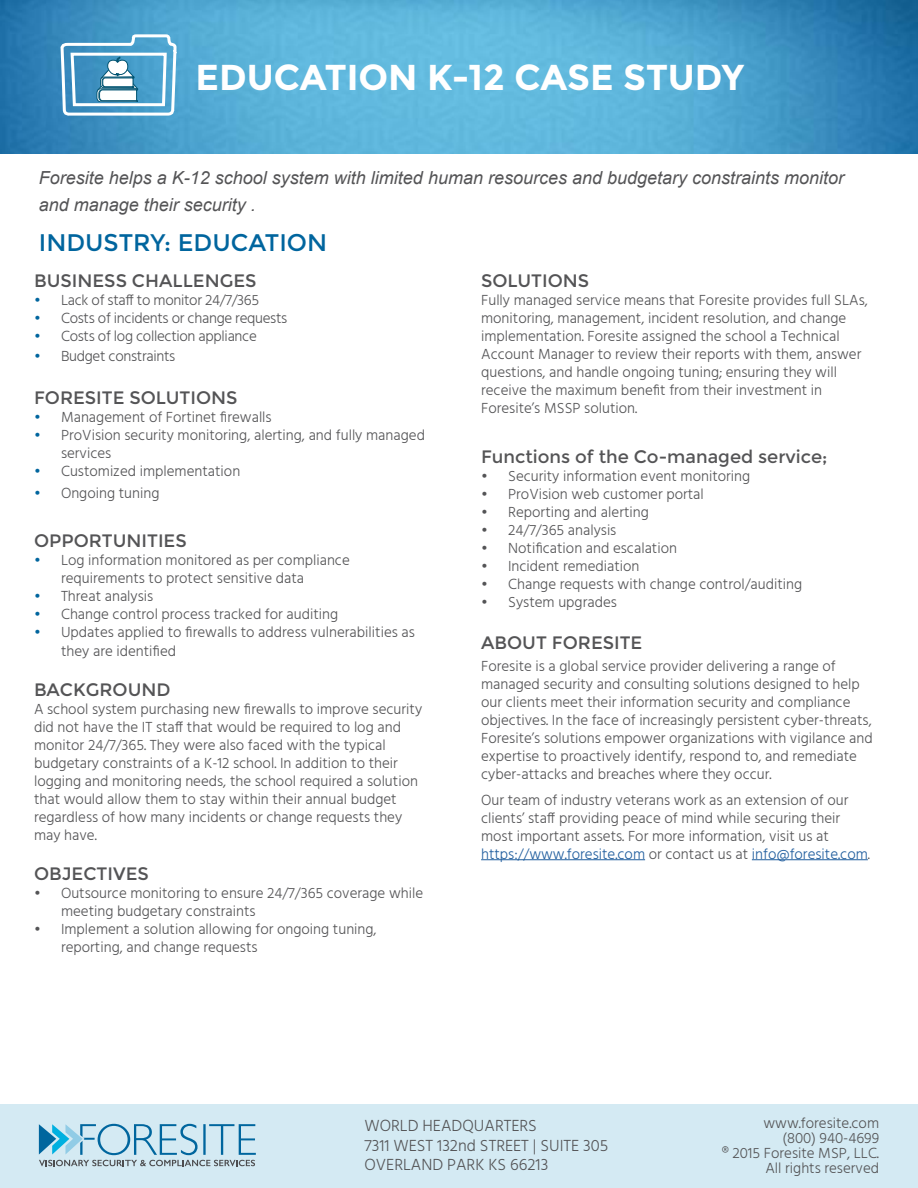
<style>
.page{position:relative;width:918px;height:1188px;background:#fff}
.page>*{position:absolute;margin:0;border:0;box-sizing:border-box;transform-origin:0 0}
.t1{font:700 36px "Montserrat";color:#fff}
.t2{font:24px "Montserrat";color:#00659e}
.t3{font:18px "Montserrat";color:#545456}
.t4{font:italic 18px/27px "Arial";color:#545456}
.t5{font:300 16.5px/19.8px "Hind";color:#545456}
.t6{font:300 15px/18px "Hind";color:#545456}
.t7{font:300 15px "Hind";letter-spacing:-.02em;color:#545456}
.s1{color:#00659e}
.s2{color:#215e9e}
</style>
<div class="page">
<div style="left:0;top:1104px;width:918px;height:84px;background:#d4eaf3"></div>
<svg style="left:39px;top:1124px;width:217px;height:42px"></svg>
<hr style="left:481px;top:859px;width:164px;height:1px;background:#215e9e">
<hr style="left:752px;top:859px;width:116px;height:1px;background:#215e9e">
<img style="left:0;top:0;width:918px;height:153px">
<svg style="left:59px;top:33px;width:119px;height:84px"></svg>
<h1 class="t1" style="left:195px;top:56px;width:550px">EDUCATION K-12 CASE STUDY</h1>
<p class="t4" style="left:39px;top:165px;width:807px">Foresite helps a K-12 school system with limited human resources and budgetary constraints monitor and manage their security .</p>
<h2 class="t2" style="left:39px;top:229px;width:290px">INDUSTRY: EDUCATION</h2>
<p class="t3" style="left:34px;top:270px;width:224px">BUSINESS CHALLENGES</p>
<p class="t7" style="left:34px;top:290px;width:227px"><span class="s1">•</span> Lack of staff to monitor 24/7/365</p>
<p class="t7" style="left:34px;top:308px;width:255px"><span class="s1">•</span> Costs of incidents or change requests</p>
<p class="t7" style="left:34px;top:326px;width:224px"><span class="s1">•</span> Costs of log collection appliance</p>
<p class="t7" style="left:34px;top:346px;width:143px"><span class="s1">•</span> Budget constraints</p>
<p class="t3" style="left:34px;top:388px;width:205px">FORESITE SOLUTIONS</p>
<p class="t6" style="left:34px;top:409px;width:239px"><span class="s1">•</span> Management of Fortinet firewalls</p>
<p class="t6" style="left:61px;top:427px;width:365px;text-indent:-27px"><span class="s1">•</span> ProVision security monitoring, alerting, and fully managed services</p>
<p class="t6" style="left:34px;top:463px;width:208px"><span class="s1">•</span> Customized implementation</p>
<p class="t6" style="left:34px;top:485px;width:127px"><span class="s1">•</span> Ongoing tuning</p>
<p class="t3" style="left:34px;top:530px;width:154px">OPPORTUNITIES</p>
<p class="t6" style="left:61px;top:552px;width:290px;text-indent:-27px"><span class="s1">•</span> Log information monitored as per compliance requirements to protect sensitive data</p>
<p class="t6" style="left:34px;top:588px;width:121px"><span class="s1">•</span> Threat analysis</p>
<p class="t6" style="left:34px;top:606px;width:306px"><span class="s1">•</span> Change control process tracked for auditing</p>
<p class="t6" style="left:61px;top:623px;width:355px;line-height:19.8px;text-indent:-27px"><span class="s1">•</span> Updates applied to firewalls to address vulnerabilities as they are identified</p>
<p class="t3" style="left:34px;top:679px;width:138px">BACKGROUND</p>
<p class="t6" style="left:34px;top:701px;width:390px">A school system purchasing new firewalls to improve security did not have the IT staff that would be required to log and monitor 24/7/365. They were also faced with the typical budgetary constraints of a K-12 school. In addition to their logging and monitoring needs, the school required a solution that would allow them to stay within their annual budget regardless of how many incidents or change requests they may have.</p>
<p class="t3" style="left:34px;top:863px;width:116px">OBJECTIVES</p>
<p class="t6" style="left:61px;top:885px;width:364px;text-indent:-27px">• Outsource monitoring to ensure 24/7/365 coverage while meeting budgetary constraints</p>
<p class="t6" style="left:61px;top:921px;width:317px;text-indent:-27px">• Implement a solution allowing for ongoing tuning, reporting, and change requests</p>
<p class="t3" style="left:481px;top:270px;width:110px">SOLUTIONS</p>
<p class="t6" style="left:481px;top:292px;width:388px">Fully managed service means that Foresite provides full SLAs, monitoring, management, incident resolution, and change implementation. Foresite assigned the school a Technical Account Manager to review their reports with them, answer questions, and handle ongoing tuning; ensuring they will receive the maximum benefit from their investment in Foresite’s MSSP solution.</p>
<p class="t3" style="left:481px;top:446px;width:348px">Functions of the Co-managed service;</p>
<p class="t6" style="left:481px;top:468px;width:271px">• Security information event monitoring</p>
<p class="t6" style="left:481px;top:486px;width:224px">• ProVision web customer portal</p>
<p class="t6" style="left:481px;top:504px;width:169px">• Reporting and alerting</p>
<p class="t6" style="left:481px;top:522px;width:137px">• 24/7/365 analysis</p>
<p class="t6" style="left:481px;top:540px;width:197px">• Notification and escalation</p>
<p class="t6" style="left:481px;top:558px;width:160px">• Incident remediation</p>
<p class="t6" style="left:481px;top:576px;width:323px">• Change requests with change control/auditing</p>
<p class="t6" style="left:481px;top:594px;width:137px">• System upgrades</p>
<p class="t3" style="left:481px;top:632px;width:163px">ABOUT FORESITE</p>
<p class="t6" style="left:481px;top:658px;width:393px">Foresite is a global service provider delivering a range of managed security and consulting solutions designed to help our clients meet their information security and compliance objectives. In the face of increasingly persistent cyber-threats, Foresite’s solutions empower organizations with vigilance and expertise to proactively identify, respond to, and remediate cyber-attacks and breaches where they occur.</p>
<p class="t6" style="left:481px;top:792px;width:390px">Our team of industry veterans work as an extension of our clients’ staff providing peace of mind while securing their most important assets. For more information, visit us at <span class="s2">https://www.foresite.com</span> or contact us at <span class="s2">info@foresite.com</span>.</p>
<p class="t5" style="left:364px;top:1117px;width:245px">WORLD HEADQUARTERS<br>7311 WEST 132nd STREET | SUITE 305<br>OVERLAND PARK KS 66213</p>
<p class="t6" style="left:722px;top:1116px;width:158px;line-height:15px;text-align:right">www.foresite.com<br>(800) 940-4699<br>® 2015 Foresite MSP, LLC.<br>All rights reserved</p>
</div>
